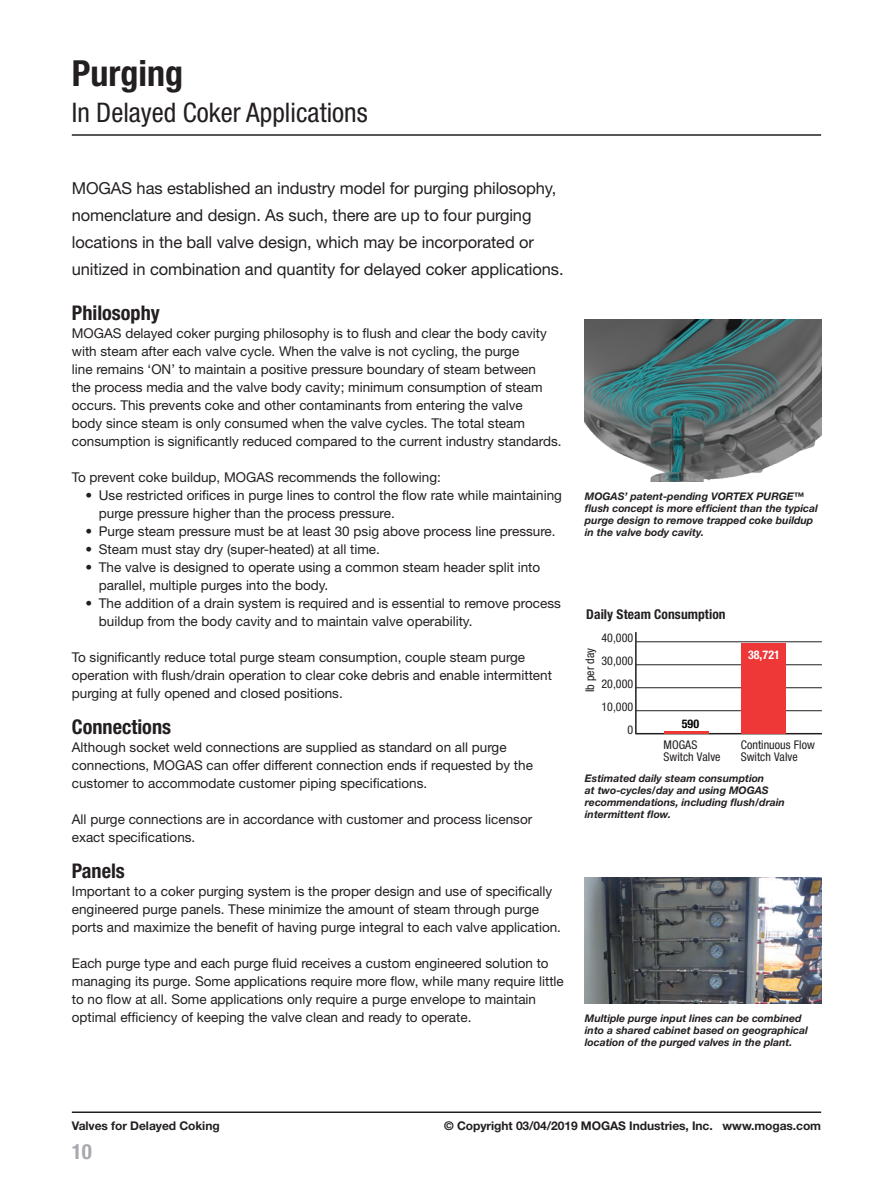
<style>
.page{position:relative;width:893px;height:1188px;background:#fff}
.page>*{position:absolute;margin:0;border:0;box-sizing:border-box;transform-origin:0 0}
.headline{font:700 condensed 36px "Helvetica Neue LT Pro";color:#231f20}
.subhead{font:condensed 27px "Helvetica Neue LT Pro";color:#231f20}
.t1{font:700 condensed 21px "Helvetica Neue LT Pro";color:#a8a9ad}
.subhead1{font:700 condensed 20.25px "Helvetica Neue LT Pro";color:#231f20}
.intro_body{font:16.5px/27px "Helvetica Neue LT Pro";letter-spacing:-.005em;color:#231f20}
.body_text{font:13.5px/18px "Helvetica Neue LT Pro";color:#231f20}
.t2{font:700 condensed 13.5px "Helvetica Neue LT Pro";letter-spacing:.005em;color:#231f20}
.t3{font:700 12px "Helvetica Neue LT Pro";letter-spacing:-.005em;color:#231f20}
.t4{font:condensed 12px/23px "Helvetica Neue LT Pro";letter-spacing:.005em;color:#231f20}
.t5{font:700 condensed 12px "Helvetica Neue LT Pro";color:#fff}
.t6{font:700 condensed 12px "Helvetica Neue LT Pro";color:#040503}
.t7{font:italic 700 10.5px/12px "Helvetica Neue LT Pro";color:#231f20}
</style>
<div class="page">
<hr style="left:72px;top:134px;width:749px;height:2px;background:#231f20">
<hr style="left:72px;top:1112px;width:749px;height:1px;background:#231f20">
<img style="left:585px;top:878px;width:236px;height:126px">
<img style="left:585px;top:320px;width:236px;height:162px">
<svg style="left:635px;top:632px;width:187px;height:103px"></svg>
<hr style="left:663px;top:731px;width:45px;height:3px;background:#ee3838">
<div style="left:741px;top:644px;width:45px;height:90px;background:#ee3838"></div>
<p class="headline" style="left:72px;top:51px;width:113px">Purging</p>
<p class="subhead" style="left:72px;top:96px;width:297px">In Delayed Coker Applications</p>
<p class="intro_body" style="left:72px;top:174px;width:493px">MOGAS has established an industry model for purging philosophy, nomenclature and design. As such, there are up to four purging locations in the ball valve design, which may be incorporated or unitized in combination and quantity for delayed coker applications.</p>
<p class="subhead1" style="left:72px;top:300px;width:90px">Philosophy</p>
<p class="body_text" style="left:72px;top:324px;width:491px">MOGAS delayed coker purging philosophy is to flush and clear the body cavity with steam after each valve cycle. When the valve is not cycling, the purge<br>line remains ‘ON’ to maintain a positive pressure boundary of steam between<br>the process media and the valve body cavity; minimum consumption of steam occurs. This prevents coke and other contaminants from entering the valve<br>body since steam is only consumed when the valve cycles. The total steam consumption is significantly reduced compared to the current industry standards.</p>
<p class="body_text" style="left:72px;top:468px;width:371px">To prevent coke buildup, MOGAS recommends the following:</p>
<p class="body_text" style="left:99px;top:486px;width:465px;text-indent:-14px">• Use restricted orifices in purge lines to control the flow rate while maintaining purge pressure higher than the process pressure.</p>
<p class="body_text" style="left:85px;top:522px;width:472px">• Purge steam pressure must be at least 30 psig above process line pressure.</p>
<p class="body_text" style="left:85px;top:540px;width:296px">• Steam must stay dry (super-heated) at all time.</p>
<p class="body_text" style="left:99px;top:558px;width:443px;text-indent:-14px">• The valve is designed to operate using a common steam header split into parallel, multiple purges into the body.</p>
<p class="body_text" style="left:99px;top:594px;width:464px;text-indent:-14px">• The addition of a drain system is required and is essential to remove process buildup from the body cavity and to maintain valve operability.</p>
<p class="body_text" style="left:72px;top:648px;width:482px">To significantly reduce total purge steam consumption, couple steam purge operation with flush/drain operation to clear coke debris and enable intermittent purging at fully opened and closed positions.</p>
<p class="subhead1" style="left:72px;top:714px;width:101px">Connections</p>
<p class="body_text" style="left:72px;top:738px;width:463px">Although socket weld connections are supplied as standard on all purge connections, MOGAS can offer different connection ends if requested by the customer to accommodate customer piping specifications.</p>
<p class="body_text" style="left:72px;top:810px;width:462px">All purge connections are in accordance with customer and process licensor exact specifications.</p>
<p class="subhead1" style="left:72px;top:858px;width:55px">Panels</p>
<p class="body_text" style="left:72px;top:882px;width:491px">Important to a coker purging system is the proper design and use of specifically engineered purge panels. These minimize the amount of steam through purge ports and maximize the benefit of having purge integral to each valve application.</p>
<p class="body_text" style="left:72px;top:954px;width:493px">Each purge type and each purge fluid receives a custom engineered solution to managing its purge. Some applications require more flow, while many require little to no flow at all. Some applications only require a purge envelope to maintain optimal efficiency of keeping the valve clean and ready to operate.</p>
<p class="t7" style="left:585px;top:490px;width:234px">MOGAS’ patent-pending VORTEX PURGE™ flush concept is more efficient than the typical purge design to remove trapped coke buildup in the valve body cavity.</p>
<p class="t2" style="left:586px;top:606px;width:141px">Daily Steam Consumption</p>
<p class="t4" style="left:578px;top:692px;width:46px;rotate:-90deg">lb per day</p>
<p class="t4" style="left:601px;top:626px;width:33px">40,000<br>30,000</p>
<p class="t4" style="left:601px;top:672px;width:33px;text-align:right">20,000<br>10,000<br>0</p>
<p class="t6" style="left:682px;top:716px;width:19px">590</p>
<p class="t5" style="left:748px;top:647px;width:33px">38,721</p>
<p class="t4" style="left:741px;top:739px;width:76px;line-height:12px">Continuous Flow<br>Switch Valve</p>
<p class="t7" style="left:585px;top:772px;width:202px">Estimated daily steam consumption<br>at two-cycles/day and using MOGAS recommendations, including flush/drain intermittent flow.</p>
<p class="t4" style="left:663px;top:739px;width:59px;line-height:12px">MOGAS<br>Switch Valve</p>
<p class="t7" style="left:585px;top:1012px;width:224px">Multiple purge input lines can be combined into a shared cabinet based on geographical location of the purged valves in the plant.</p>
<p class="t3" style="left:72px;top:1118px;width:149px">Valves for Delayed Coking</p>
<p class="t3" style="left:444px;top:1118px;width:378px">© Copyright 03/04/2019 MOGAS Industries, Inc. www.mogas.com</p>
<h3 class="t1" style="left:72px;top:1139px;width:22px">10</h3>
</div>
